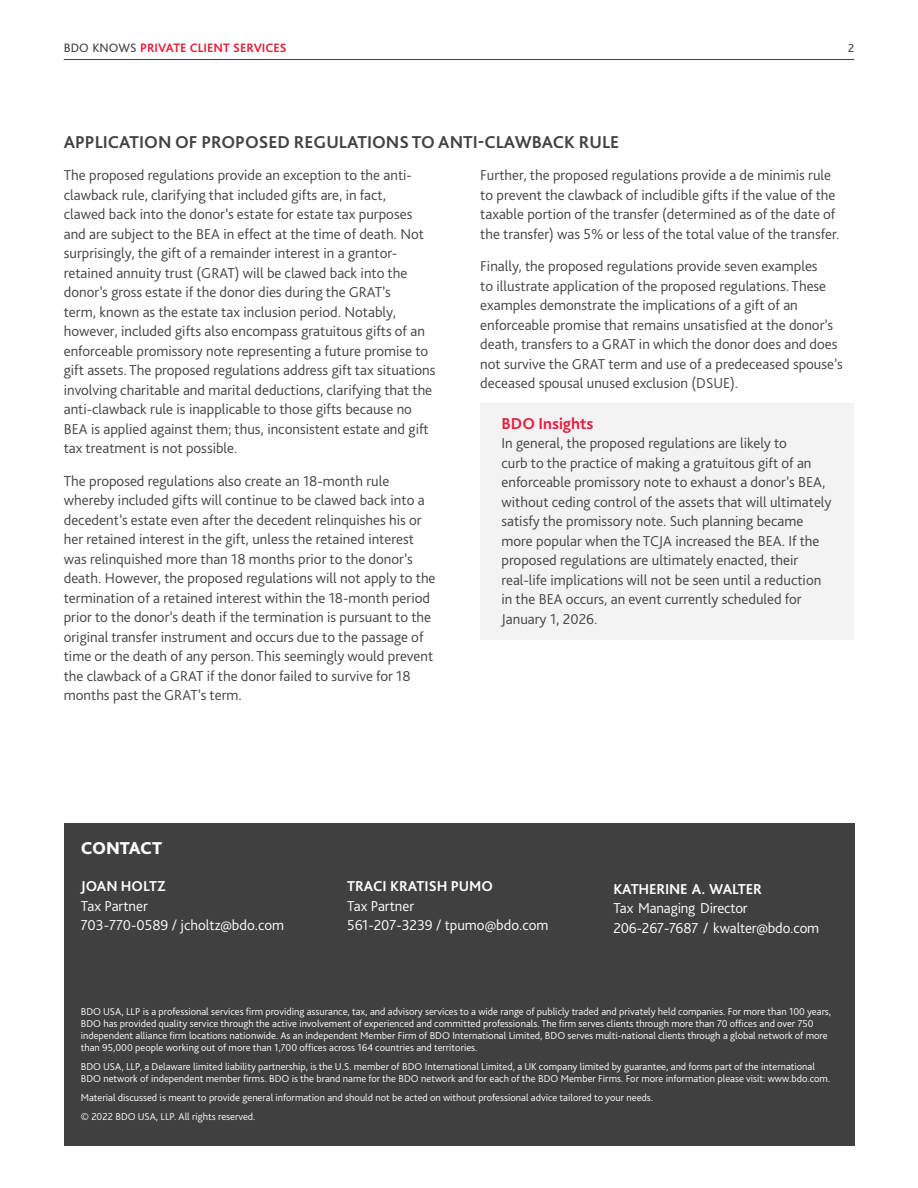
<style>
.page{position:relative;width:918px;height:1188px;background:#fff}
.page>*{position:absolute;margin:0;border:0;box-sizing:border-box;transform-origin:0 0}
.t1{font:700 18px "Bliss Pro";color:#424241}
.t2{font:800 18px "Bliss Pro";letter-spacing:-.01em;color:#fff}
.t3{font:700 16.5px "Bliss Pro";color:#ed1a3b}
.t4{font:300 15px/19.5px "Bliss Pro";color:#424241}
.t5{font:300 15px/19.5px "Bliss Pro";letter-spacing:-.01em;color:#fff}
.t6{font:700 15px "Bliss Pro";letter-spacing:-.01em;color:#fff}
.t7{font:700 12.75px "Bliss Pro";color:#ed1a3b}
.t8{font:12px "Bliss Pro";color:#404040}
.t9{font:300 10.5px/12px "Bliss Pro";color:#fff}
.s1{font-weight:400;color:#404040}
</style>
<div class="page">
<div style="left:480px;top:404px;width:374px;height:236px;background:#f3f3f3"></div>
<div style="left:64px;top:823px;width:790px;height:322px;background:#404040"></div>
<hr style="left:64px;top:59px;width:790px;height:1px;background:#404040">
<p class="t7" style="left:64px;top:40px;width:224px"><span class="s1">BDO KNOWS</span> PRIVATE CLIENT SERVICES</p>
<p class="t8" style="left:848px;top:40px;width:8px">2</p>
<p class="t1" style="left:64px;top:131px;width:557px">APPLICATION OF PROPOSED REGULATIONS TO ANTI-CLAWBACK RULE</p>
<p class="t4" style="left:64px;top:165px;width:373px">The proposed regulations provide an exception to the anti&shy;clawback rule, clarifying that included gifts are, in fact,<br>clawed back into the donor’s estate for estate tax purposes and are subject to the BEA in effect at the time of death. Not surprisingly, the gift of a remainder interest in a grantor&shy;retained annuity trust (GRAT) will be clawed back into the donor’s gross estate if the donor dies during the GRAT’s<br>term, known as the estate tax inclusion period. Notably, however, included gifts also encompass gratuitous gifts of an enforceable promissory note representing a future promise to gift assets. The proposed regulations address gift tax situations involving charitable and marital deductions, clarifying that the anti-clawback rule is inapplicable to those gifts because no BEA is applied against them; thus, inconsistent estate and gift tax treatment is not possible.</p>
<p class="t4" style="left:64px;top:471px;width:373px">The proposed regulations also create an 18-month rule whereby included gifts will continue to be clawed back into a decedent’s estate even after the decedent relinquishes his or her retained interest in the gift, unless the retained interest was relinquished more than 18 months prior to the donor’s death. However, the proposed regulations will not apply to the termination of a retained interest within the 18-month period prior to the donor’s death if the termination is pursuant to the original transfer instrument and occurs due to the passage of time or the death of any person. This seemingly would prevent the clawback of a GRAT if the donor failed to survive for 18 months past the GRAT’s term.</p>
<p class="t4" style="left:480px;top:165px;width:361px">Further, the proposed regulations provide a de minimis rule to prevent the clawback of includible gifts if the value of the taxable portion of the transfer (determined as of the date of the transfer) was 5% or less of the total value of the transfer.</p>
<p class="t4" style="left:480px;top:256px;width:364px">Finally, the proposed regulations provide seven examples<br>to illustrate application of the proposed regulations. These examples demonstrate the implications of a gift of an enforceable promise that remains unsatisfied at the donor’s death, transfers to a GRAT in which the donor does and does not survive the GRAT term and use of a predeceased spouse’s deceased spousal unused exclusion (DSUE).</p>
<p class="t3" style="left:502px;top:413px;width:93px">BDO Insights</p>
<p class="t4" style="left:502px;top:433px;width:331px">In general, the proposed regulations are likely to<br>curb to the practice of making a gratuitous gift of an enforceable promissory note to exhaust a donor’s BEA, without ceding control of the assets that will ultimately satisfy the promissory note. Such planning became more popular when the TCJA increased the BEA. If the proposed regulations are ultimately enacted, their real-life implications will not be seen until a reduction in the BEA occurs, an event currently scheduled for January 1, 2026.</p>
<p class="t2" style="left:81px;top:837px;width:83px">CONTACT</p>
<p class="t6" style="left:81px;top:877px;width:86px">JOAN HOLTZ</p>
<p class="t5" style="left:81px;top:896px;width:205px">Tax Partner<br>703-770-0589 / jcholtz@bdo.com</p>
<p class="t6" style="left:347px;top:877px;width:148px">TRACI KRATISH PUMO</p>
<p class="t5" style="left:347px;top:896px;width:203px">Tax Partner<br>561-207-3239 / tpumo@bdo.com</p>
<p class="t6" style="left:613px;top:879px;width:150px">KATHERINE A. WALTER</p>
<p class="t5" style="left:613px;top:898px;width:207px">Tax Managing Director<br>206-267-7687 / kwalter@bdo.com</p>
<p class="t9" style="left:81px;top:1006px;width:752px">BDO USA, LLP is a professional services firm providing assurance, tax, and advisory services to a wide range of publicly traded and privately held companies. For more than 100 years, BDO has provided quality service through the active involvement of experienced and committed professionals. The firm serves clients through more than 70 offices and over 750 independent alliance firm locations nationwide. As an independent Member Firm of BDO International Limited, BDO serves multi-national clients through a global network of more than 95,000 people working out of more than 1,700 offices across 164 countries and territories.</p>
<p class="t9" style="left:81px;top:1060px;width:751px">BDO USA, LLP, a Delaware limited liability partnership, is the U.S. member of BDO International Limited, a UK company limited by guarantee, and forms part of the international<br>BDO network of independent member firms. BDO is the brand name for the BDO network and for each of the BDO Member Firms. For more information please visit: www.bdo.com.</p>
<p class="t9" style="left:81px;top:1088px;width:574px;line-height:18.8px">Material discussed is meant to provide general information and should not be acted on without professional advice tailored to your needs. © 2022 BDO USA, LLP. All rights reserved.</p>
</div>
